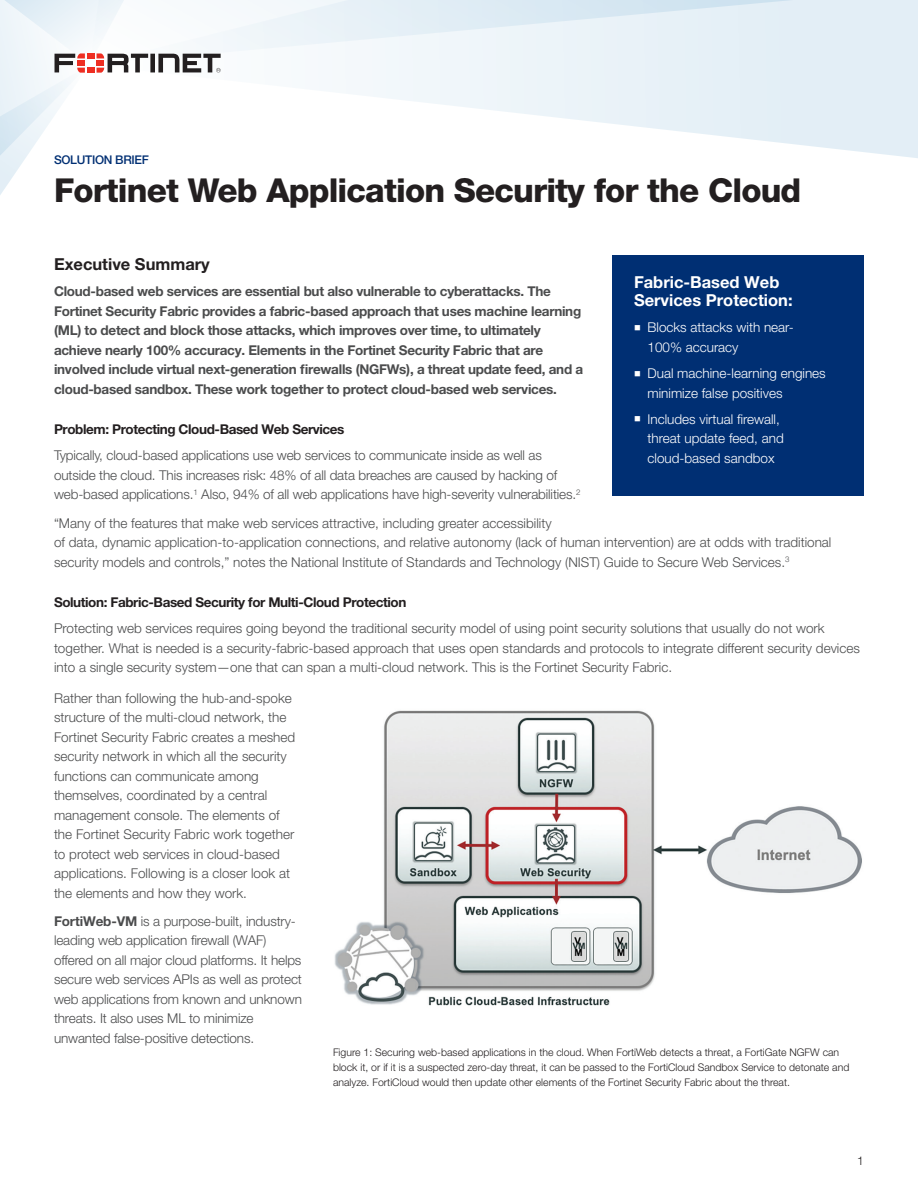
<style>
.page{position:relative;width:918px;height:1188px;background:#fff}
.page>*{position:absolute;margin:0;border:0;box-sizing:border-box;transform-origin:0 0}
.Main_Title{font:800 33px "Helvetica Neue LT Pro";letter-spacing:-.025em;color:#231f20}
.Sidebar_headline__Wh{font:700 16.5px/18px "Helvetica Neue LT Pro";color:#fff}
.Body_Copy_SUBHEAD__B{font:700 16.5px "Helvetica Neue LT Pro";color:#231f20}
.Body_Copy{font:300 13.5px/19.5px "Helvetica Neue LT Pro";color:#4b4c4d}
.Body_Copy-2{font:700 13.5px/19.5px "Helvetica Neue LT Pro";letter-spacing:-.02em;color:#4b4c4d}
.t1{font:300 13.5px/19.5px "Helvetica Neue LT Pro";color:#fff}
.Body_Copy_Sub-SUBHEA{font:700 13.5px "Helvetica Neue LT Pro";letter-spacing:-.03em;color:#231f20}
.Page_Header{font:500 12px "Helvetica Neue LT Pro";letter-spacing:-.025em;color:#002f73}
.t2{font:300 12px "Helvetica Neue LT Pro";color:#231f20}
.Figure_Description{font:300 10.5px/15px "Helvetica Neue LT Pro";color:#231f20}
.s1{font-weight:700}
</style>
<div class="page">
<svg style="left:345px;top:65px;width:573px;height:93px"></svg>
<svg style="left:221px;top:0;width:697px;height:65px"></svg>
<svg style="left:0;top:0;width:221px;height:195px"></svg>
<div style="left:612px;top:255px;width:252px;height:241px;background:#002f73"></div>
<img style="left:334px;top:710px;width:528px;height:296px">
<p class="Page_Header" style="left:54px;top:153px;width:97px">SOLUTION BRIEF</p>
<p class="Main_Title" style="left:54px;top:171px;width:749px">Fortinet Web Application Security for the Cloud</p>
<p class="Body_Copy_SUBHEAD__B" style="left:54px;top:254px;width:157px">Executive Summary</p>
<p class="Body_Copy-2" style="left:54px;top:281px;width:531px">Cloud-based web services are essential but also vulnerable to cyberattacks. The Fortinet Security Fabric provides a fabric-based approach that uses machine learning (ML) to detect and block those attacks, which improves over time, to ultimately achieve nearly 100% accuracy. Elements in the Fortinet Security Fabric that are involved include virtual next-generation firewalls (NGFWs), a threat update feed, and a cloud-based sandbox. These work together to protect cloud-based web services.</p>
<p class="Body_Copy_Sub-SUBHEA" style="left:54px;top:421px;width:292px">Problem: Protecting Cloud-Based Web Services</p>
<p class="Body_Copy" style="left:54px;top:446px;width:528px">Typically, cloud-based applications use web services to communicate inside as well as outside the cloud. This increases risk: 48% of all data breaches are caused by hacking of web-based applications.<sup>1</sup> Also, 94% of all web applications have high-severity vulnerabilities.<sup>2</sup></p>
<p class="Body_Copy" style="left:54px;top:513px;width:779px">“Many of the features that make web services attractive, including greater accessibility<br>of data, dynamic application-to-application connections, and relative autonomy (lack of human intervention) are at odds with traditional security models and controls,” notes the National Institute of Standards and Technology (NIST) Guide to Secure Web Services.<sup>3</sup></p>
<p class="Body_Copy_Sub-SUBHEA" style="left:54px;top:594px;width:354px">Solution: Fabric-Based Security for Multi-Cloud Protection</p>
<p class="Body_Copy" style="left:54px;top:619px;width:807px">Protecting web services requires going beyond the traditional security model of using point security solutions that usually do not work together. What is needed is a security-fabric-based approach that uses open standards and protocols to integrate different security devices into a single security system—one that can span a multi-cloud network. This is the Fortinet Security Fabric.</p>
<p class="Sidebar_headline__Wh" style="left:634px;top:273px;width:160px">Fabric-Based Web<br>Services Protection:</p>
<p class="t1" style="left:648px;top:317px;width:148px;text-indent:-14px">■ Blocks attacks with near-<br>100% accuracy</p>
<p class="t1" style="left:648px;top:363px;width:180px;text-indent:-14px">■ Dual machine-learning engines minimize false positives</p>
<p class="t1" style="left:648px;top:409px;width:138px;text-indent:-14px">■ Includes virtual firewall, threat update feed, and cloud-based sandbox</p>
<p class="Body_Copy" style="left:54px;top:688px;width:243px">Rather than following the hub-and-spoke structure of the multi-cloud network, the Fortinet Security Fabric creates a meshed security network in which all the security functions can communicate among themselves, coordinated by a central management console. The elements of the Fortinet Security Fabric work together to protect web services in cloud-based applications. Following is a closer look at the elements and how they work.</p>
<p class="Body_Copy" style="left:54px;top:911px;width:249px"><span class="s1">FortiWeb-VM</span> is a purpose-built, industry&shy;leading web application firewall (WAF) offered on all major cloud platforms. It helps secure web services APIs as well as protect web applications from known and unknown threats. It also uses ML to minimize unwanted false-positive detections.</p>
<p class="Figure_Description" style="left:333px;top:1044px;width:518px">Figure 1: Securing web-based applications in the cloud. When FortiWeb detects a threat, a FortiGate NGFW can block it, or if it is a suspected zero-day threat, it can be passed to the FortiCloud Sandbox Service to detonate and analyze. FortiCloud would then update other elements of the Fortinet Security Fabric about the threat.</p>
<p class="t2" style="left:857px;top:1154px;width:8px">1</p>
</div>
